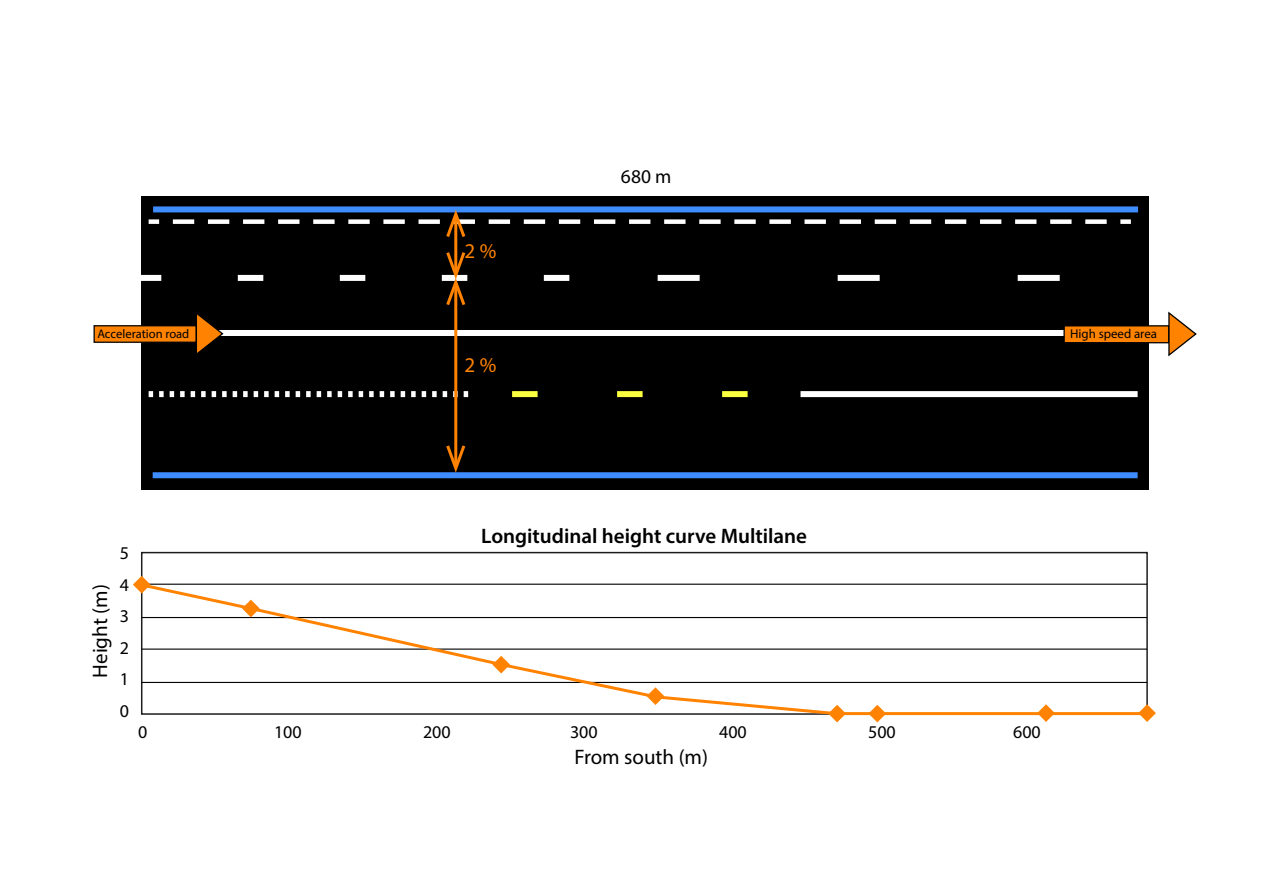
<style>
.page{position:relative;width:1263px;height:893px;background:#fff}
.page>*{position:absolute;margin:0;border:0;box-sizing:border-box;transform-origin:0 0}
.t1{font:600 21px "Myriad Pro";color:#000}
.t2{font:21px "Myriad Pro";color:#000}
.t3{font:21px "Myriad Pro";color:#ff8300}
.t4{font:19.5px "Myriad Pro";color:#000}
.t5{font:18px/31.5px "Myriad Pro";color:#000;text-align:justify}
.t6{font:12.9px "Myriad Pro";color:#000}
.t7{font:12.6px "Myriad Pro";color:#000}
</style>
<div class="page">
<div style="left:141px;top:196px;width:1008px;height:293px;background:#000"></div>
<div style="left:149px;top:219px;width:10px;height:5px;background:#fff"></div>
<div style="left:1120px;top:219px;width:11px;height:5px;background:#fff"></div>
<svg style="left:149px;top:391px;width:320px;height:6px"></svg>
<div style="left:153px;top:206px;width:985px;height:6px;background:#3f8cff"></div>
<div style="left:153px;top:472px;width:984px;height:6px;background:#3f8cff"></div>
<svg style="left:658px;top:275px;width:402px;height:6px"></svg>
<svg style="left:512px;top:391px;width:236px;height:6px"></svg>
<div style="left:800px;top:391px;width:337px;height:6px;background:#fff"></div>
<div style="left:153px;top:330px;width:984px;height:6px;background:#fff"></div>
<svg style="left:141px;top:581px;width:1007px;height:135px"></svg>
<svg style="left:133px;top:574px;width:19px;height:21px"></svg>
<svg style="left:240px;top:598px;width:21px;height:21px"></svg>
<svg style="left:491px;top:654px;width:21px;height:21px"></svg>
<svg style="left:645px;top:686px;width:21px;height:21px"></svg>
<svg style="left:826px;top:703px;width:22px;height:20px"></svg>
<svg style="left:867px;top:703px;width:21px;height:20px"></svg>
<svg style="left:1035px;top:702px;width:21px;height:20px"></svg>
<svg style="left:1136px;top:702px;width:20px;height:20px"></svg>
<hr style="left:454px;top:218px;width:3px;height:53px;background:#ff8300">
<svg style="left:173px;top:210px;width:940px;height:27px"></svg>
<hr style="left:454px;top:286px;width:3px;height:178px;background:#ff8300">
<svg style="left:141px;top:252px;width:429px;height:53px"></svg>
<svg style="left:446px;top:445px;width:19px;height:28px"></svg>
<div style="left:1063px;top:325px;width:106px;height:18px;background:#ff8300;border:1px solid #000"></div>
<svg style="left:1168px;top:311px;width:29px;height:46px"></svg>
<div style="left:94px;top:325px;width:103px;height:18px;background:#ff8300;border:1px solid #000"></div>
<svg style="left:195px;top:314px;width:29px;height:39px"></svg>
<p class="t3" style="left:465px;top:238px;width:33px">2 %</p>
<p class="t4" style="left:621px;top:165px;width:52px">680 m</p>
<p class="t7" style="left:97px;top:326px;width:93px">Acceleration road</p>
<p class="t6" style="left:1070px;top:325px;width:88px">High speed area</p>
<p class="t3" style="left:465px;top:352px;width:33px">2 %</p>
<p class="t2" style="left:87px;top:678px;width:95px;rotate:-90deg">Height (m)</p>
<p class="t5" style="left:120px;top:537px;width:11px">5<br>4<br>3<br>2<br>1<br>0</p>
<p class="t1" style="left:481px;top:522px;width:327px">Longitudinal height curve Multilane</p>
<p class="t5" style="left:138px;top:716px;width:11px">0</p>
<p class="t5" style="left:274px;top:716px;width:29px">100</p>
<p class="t5" style="left:423px;top:716px;width:29px">200</p>
<p class="t5" style="left:570px;top:716px;width:29px">300</p>
<p class="t5" style="left:719px;top:716px;width:29px">400</p>
<p class="t5" style="left:868px;top:716px;width:29px">500</p>
<p class="t5" style="left:1013px;top:716px;width:29px">600</p>
<p class="t2" style="left:574px;top:744px;width:135px">From south (m)</p>
</div>
